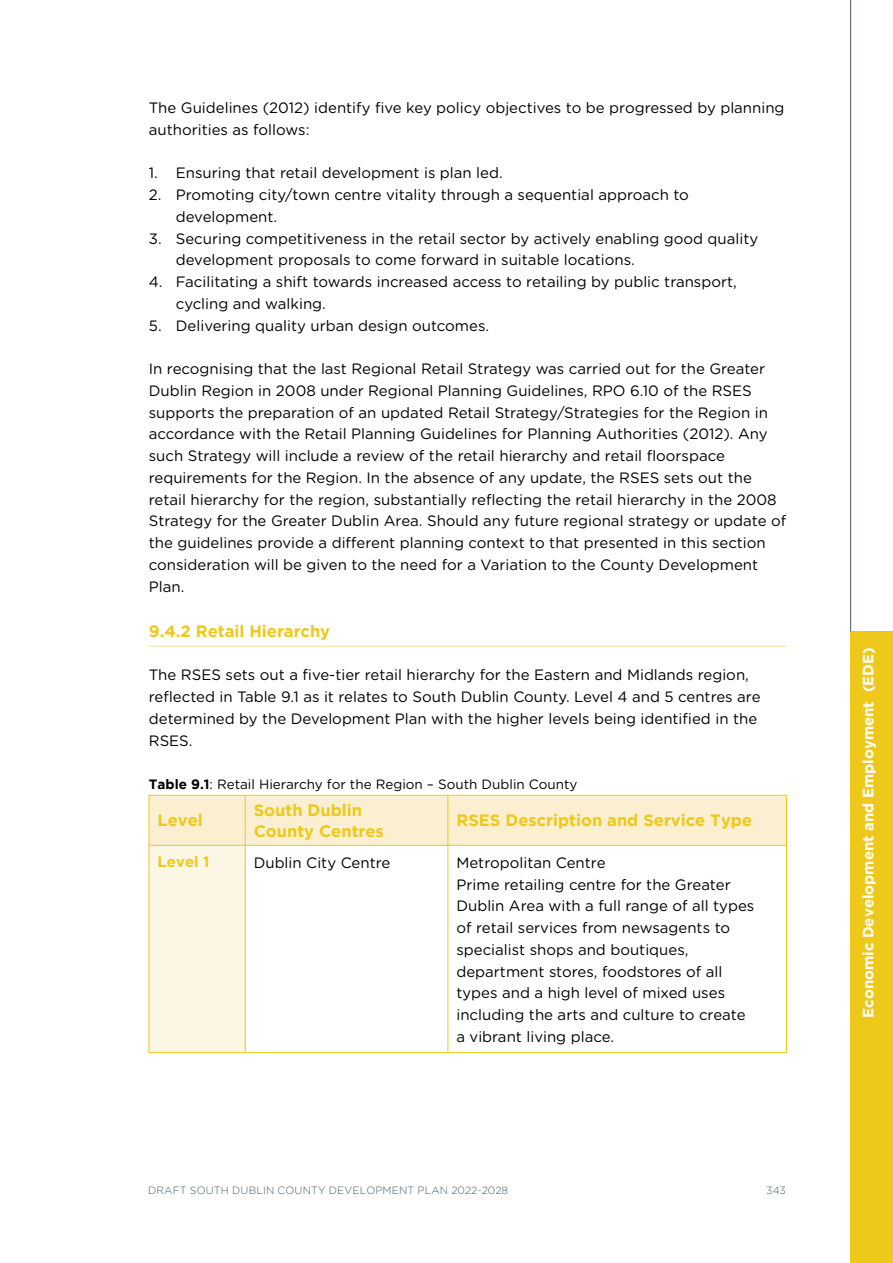
<style>
.page{position:relative;width:893px;height:1263px;background:#fff}
.page>*{position:absolute;margin:0;border:0;box-sizing:border-box;transform-origin:0 0}
.t1{font:700 16.5px/21px "Gotham";color:#eec81a}
.t2{font:15px/21.8px "Gotham Rounded";color:#000}
.t3{font:700 15px "Gotham";color:#fff}
.t4{font:700 15px "Gotham";color:#eec81a}
.t5{font:13.5px "Gotham Rounded";color:#000}
.t6{font:300 10.5px "Gotham";letter-spacing:.015em;color:#425b6c}
.s1{font-family:"Gotham";font-weight:700}
</style>
<div class="page">
<div style="left:850px;top:631px;width:43px;height:632px;background:#eec81a"></div>
<hr style="left:850px;top:0;width:1px;height:631px;background:#425a6c">
<hr style="left:149px;top:646px;width:638px;height:1px;background:#f6df94">
<div style="left:150px;top:796px;width:636px;height:49px;background:#faf0d1"></div>
<div style="left:149px;top:845px;width:96px;height:207px;background:#fcf6e5"></div>
<hr style="left:245px;top:795px;width:1px;height:50px;background:#eec81a">
<hr style="left:448px;top:795px;width:1px;height:50px;background:#eec81a">
<hr style="left:448px;top:845px;width:1px;height:207px;background:#eec81a">
<hr style="left:786px;top:845px;width:1px;height:207px;background:#eec81a">
<hr style="left:149px;top:795px;width:96px;height:1px;background:#eec81a">
<hr style="left:149px;top:795px;width:1px;height:50px;background:#eec81a">
<hr style="left:245px;top:795px;width:203px;height:1px;background:#eec81a">
<hr style="left:448px;top:795px;width:339px;height:1px;background:#eec81a">
<hr style="left:786px;top:795px;width:1px;height:50px;background:#eec81a">
<hr style="left:245px;top:845px;width:203px;height:1px;background:#eec81a">
<hr style="left:448px;top:845px;width:339px;height:1px;background:#eec81a">
<hr style="left:149px;top:845px;width:96px;height:1px;background:#eec81a">
<hr style="left:149px;top:845px;width:1px;height:207px;background:#eec81a">
<hr style="left:245px;top:845px;width:1px;height:207px;background:#eec81a">
<hr style="left:448px;top:1052px;width:339px;height:1px;background:#eec81a">
<hr style="left:149px;top:1052px;width:96px;height:1px;background:#eec81a">
<hr style="left:245px;top:1052px;width:203px;height:1px;background:#eec81a">
<p class="t2" style="left:149px;top:96px;width:637px">The Guidelines (2012) identify five key policy objectives to be progressed by planning authorities as follows:</p>
<p class="t2" style="left:149px;top:161px;width:355px">1. Ensuring that retail development is plan led.</p>
<p class="t2" style="left:176px;top:183px;width:515px;text-indent:-27px">2. Promoting city/town centre vitality through a sequential approach to development.</p>
<p class="t2" style="left:176px;top:227px;width:584px;text-indent:-27px">3. Securing competitiveness in the retail sector by actively enabling good quality development proposals to come forward in suitable locations.</p>
<p class="t2" style="left:176px;top:270px;width:563px;text-indent:-27px">4. Facilitating a shift towards increased access to retailing by public transport, cycling and walking.</p>
<p class="t2" style="left:149px;top:314px;width:342px">5. Delivering quality urban design outcomes.</p>
<p class="t2" style="left:149px;top:357px;width:639px">In recognising that the last Regional Retail Strategy was carried out for the Greater Dublin Region in 2008 under Regional Planning Guidelines, RPO 6.10 of the RSES supports the preparation of an updated Retail Strategy/Strategies for the Region in accordance with the Retail Planning Guidelines for Planning Authorities (2012). Any such Strategy will include a review of the retail hierarchy and retail floorspace requirements for the Region. In the absence of any update, the RSES sets out the retail hierarchy for the region, substantially reflecting the retail hierarchy in the 2008<br>Strategy for the Greater Dublin Area. Should any future regional strategy or update of the guidelines provide a different planning context to that presented in this section consideration will be given to the need for a Variation to the County Development Plan.</p>
<p class="t1" style="left:149px;top:620px;width:183px">9.4.2 Retail Hierarchy</p>
<p class="t2" style="left:149px;top:663px;width:613px">The RSES sets out a five-tier retail hierarchy for the Eastern and Midlands region, reflected in Table 9.1 as it relates to South Dublin County. Level 4 and 5 centres are determined by the Development Plan with the higher levels being identified in the RSES.</p>
<p class="t5" style="left:149px;top:775px;width:430px"><span class="s1">Table 9.1</span>: Retail Hierarchy for the Region – South Dublin County</p>
<p class="t1" style="left:158px;top:809px;width:47px">Level</p>
<p class="t1" style="left:254px;top:799px;width:132px">South Dublin<br>County Centres</p>
<p class="t1" style="left:456px;top:809px;width:297px">RSES Description and Service Type</p>
<p class="t4" style="left:158px;top:853px;width:54px">Level 1</p>
<p class="t2" style="left:254px;top:851px;width:138px">Dublin City Centre</p>
<p class="t2" style="left:456px;top:851px;width:299px">Metropolitan Centre<br>Prime retailing centre for the Greater Dublin Area with a full range of all types of retail services from newsagents to specialist shops and boutiques, department stores, foodstores of all types and a high level of mixed uses including the arts and culture to create a vibrant living place.</p>
<p class="t6" style="left:148px;top:1185px;width:361px">DRAFT SOUTH DUBLIN COUNTY DEVELOPMENT PLAN 2022-2028</p>
<p class="t6" style="left:766px;top:1185px;width:21px">343</p>
<p class="t3" style="left:859px;top:1018px;width:372px;rotate:-90deg">Economic Development and Employment (EDE)</p>
</div>
